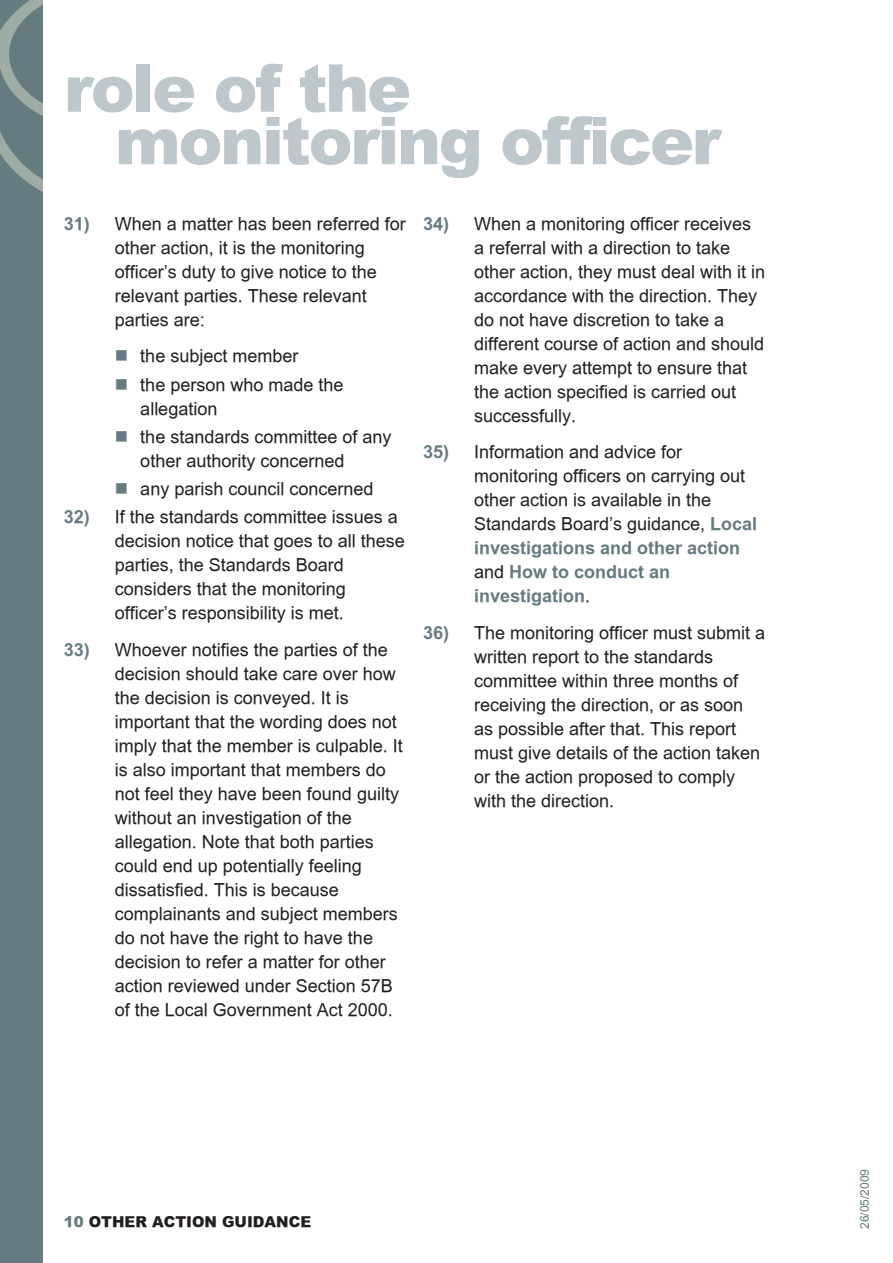
<style>
.page{position:relative;width:893px;height:1263px;background:#fff}
.page>*{position:absolute;margin:0;border:0;box-sizing:border-box;transform-origin:0 0}
.t1{font:66px/52.5px "Arial MT Black";letter-spacing:-.035em;color:#bdc7cc}
.t2{font:18px/24px "Arial MT Regular";color:#231f20}
.t3{font:18px/24px "Arial MT Bold";color:#657b80}
.t4{font:15px "Arial MT Black";color:#231f20}
.t5{font:12px "Arial MT Regular";color:#657b80}
.s1{font-family:"Arial MT Bold";color:#657b80}
.s2{color:#657b80}
.s3{font-family:"Arial MT Regular";color:#231f20}
</style>
<div class="page">
<div style="left:0;top:0;width:43px;height:1263px;background:#657b80"></div>
<svg style="left:0;top:0;width:43px;height:192px"></svg>
<h1 class="t1" style="left:115px;top:60px;width:608px;text-indent:-51px">role of the monitoring officer</h1>
<p class="t2" style="left:115px;top:211px;width:293px;text-indent:-51px"><span class="s1">31)</span> When a matter has been referred for other action, it is the monitoring officer’s duty to give notice to the relevant parties. These relevant parties are:</p>
<p class="t2" style="left:115px;top:344px;width:185px"><span class="s2">■</span> the subject member</p>
<p class="t2" style="left:140px;top:372px;width:205px;text-indent:-26px"><span class="s2">■</span> the person who made the allegation</p>
<p class="t2" style="left:140px;top:425px;width:253px;text-indent:-26px"><span class="s2">■</span> the standards committee of any other authority concerned</p>
<p class="t2" style="left:115px;top:477px;width:260px"><span class="s2">■</span> any parish council concerned</p>
<p class="t2" style="left:115px;top:505px;width:292px;text-indent:-51px"><span class="s1">32)</span> If the standards committee issues a decision notice that goes to all these parties, the Standards Board considers that the monitoring officer’s responsibility is met.</p>
<p class="t2" style="left:115px;top:638px;width:290px;text-indent:-51px"><span class="s1">33)</span> Whoever notifies the parties of the decision should take care over how the decision is conveyed. It is important that the wording does not imply that the member is culpable. It is also important that members do not feel they have been found guilty without an investigation of the allegation. Note that both parties could end up potentially feeling dissatisfied. This is because complainants and subject members do not have the right to have the decision to refer a matter for other action reviewed under Section 57B of the Local Government Act 2000.</p>
<p class="t2" style="left:474px;top:211px;width:293px;text-indent:-51px"><span class="s1">34)</span> When a monitoring officer receives a referral with a direction to take other action, they must deal with it in accordance with the direction. They do not have discretion to take a different course of action and should make every attempt to ensure that the action specified is carried out successfully.</p>
<p class="t2" style="left:474px;top:440px;width:285px;text-indent:-51px"><span class="s1">35)</span> Information and advice for monitoring officers on carrying out other action is available in the Standards Board’s guidance, <span class="s1">Local</span></p>
<p class="t3" style="left:474px;top:536px;width:268px">investigations and other action <span class="s3">and</span> How to conduct an investigation<span class="s3">.</span></p>
<p class="t2" style="left:474px;top:621px;width:293px;text-indent:-51px"><span class="s1">36)</span> The monitoring officer must submit a written report to the standards committee within three months of receiving the direction, or as soon as possible after that. This report must give details of the action taken or the action proposed to comply with the direction.</p>
<p class="t4" style="left:64px;top:1212px;width:249px"><span class="s2">10</span> OTHER ACTION GUIDANCE</p>
<p class="t5" style="left:858px;top:1229px;width:62px;rotate:-90deg">26/05/2009</p>
</div>
